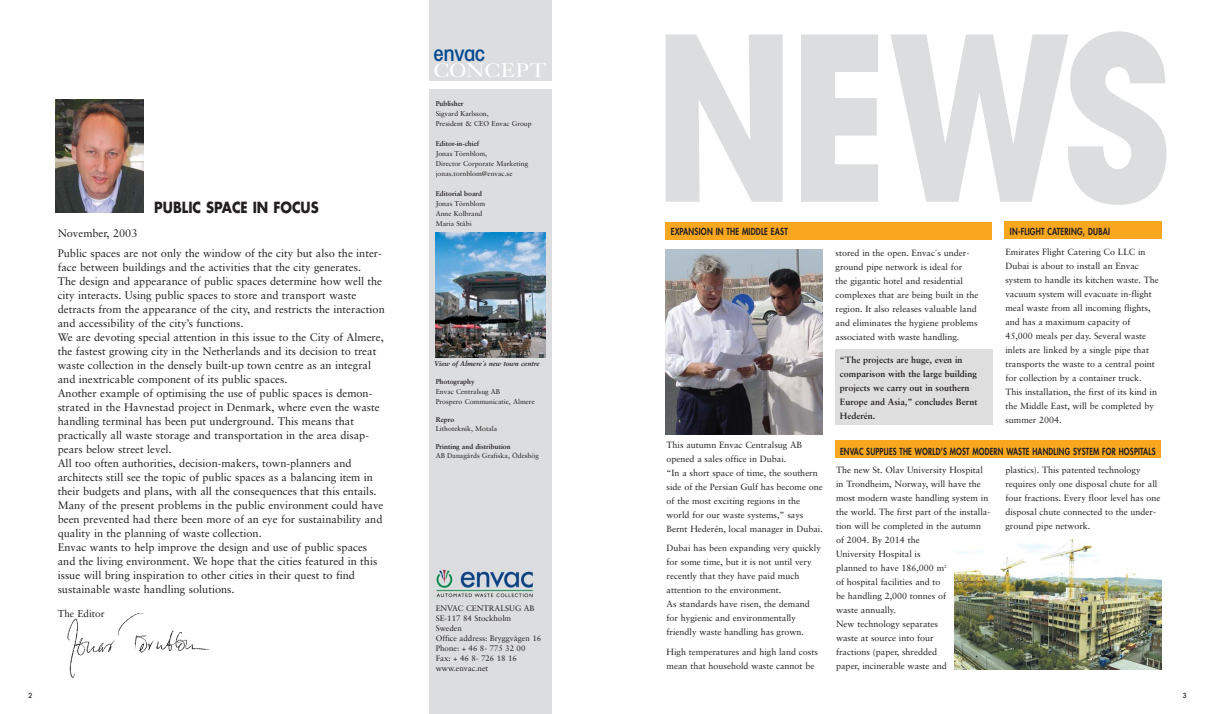
<style>
.page{position:relative;width:1218px;height:714px;background:#fff}
.page>*{position:absolute;margin:0;border:0;box-sizing:border-box;transform-origin:0 0}
.t1{font:700 226px "Avant Garde";color:#dcddde;scale:.83 1}
.t2{font:500 condensed 20.5px "Avant Garde";letter-spacing:-.02em;color:#004990;scale:1.12 1}
.t3{font:20px "Caslon Five Forty Roman SC";color:#fff;scale:1.09 1}
.t4{font:700 15px "Futura";color:#231f20;scale:.87 1}
.t5{font:11px/14px "Sabon";color:#231f20}
.t6{font:10px "Sabon";color:#231f20}
.t7{font:800 9.5px "Futura";letter-spacing:.03em;color:#231f20;scale:.78 1}
.t8{font:800 9.5px "Futura";letter-spacing:.03em;color:#231f20;scale:.8 1}
.t9{font:9px/14px "Sabon";color:#231f20}
.t10{font:700 9px/14px "Sabon";color:#231f20}
.t11{font:8px/10px "Sabon";color:#231f20}
.t12{font:7px/10px "Sabon";color:#231f20}
.t13{font:700 7px "Sabon";color:#231f20}
.t14{font:italic 700 7px "Sabon";color:#231f20}
.t15{font:500 7px "Avant Garde";color:#231f20}
</style>
<div class="page">
<div style="left:835px;top:349px;width:157px;height:75px;background:#dfdedf"></div>
<div style="left:429px;top:0;width:123px;height:714px;background:#dcddde"></div>
<div style="left:399px;top:81px;width:158px;height:8px;background:#fff"></div>
<img style="left:436px;top:233px;width:109px;height:125px">
<div style="left:665px;top:222px;width:327px;height:17px;background:#f8a71f"></div>
<div style="left:1005px;top:221px;width:157px;height:18px;background:#f8a71f"></div>
<div style="left:835px;top:441px;width:326px;height:17px;background:#f8a71f"></div>
<img style="left:56px;top:100px;width:88px;height:113px">
<img style="left:665px;top:250px;width:157px;height:184px">
<img style="left:954px;top:540px;width:208px;height:129px">
<img style="left:67px;top:613px;width:142px;height:66px">
<img style="left:436px;top:569px;width:98px;height:29px">
<h3 class="t4" style="left:154px;top:200px;width:191px">PUBLIC SPACE IN FOCUS</h3>
<p class="t5" style="left:58px;top:224px;width:326px;line-height:19.7px">November, 2003<br>Public spaces are not only the window of the city but also the inter-</p>
<p class="t5" style="left:58px;top:261px;width:329px">face between buildings and the activities that the city generates.<br>The design and appearance of public spaces determine how well the city interacts. Using public spaces to store and transport waste detracts from the appearance of the city, and restricts the interaction and accessibility of the city’s functions.<br>We are devoting special attention in this issue to the City of Almere, the fastest growing city in the Netherlands and its decision to treat waste collection in the densely built-up town centre as an integral and inextricable component of its public spaces.<br>Another example of optimising the use of public spaces is demon&shy;strated in the Havnestad project in Denmark, where even the waste handling terminal has been put underground. This means that practically all waste storage and transportation in the area disap&shy;pears below street level.<br>All too often authorities, decision-makers, town-planners and architects still see the topic of public spaces as a balancing item in their budgets and plans, with all the consequences that this entails.<br>Many of the present problems in the public environment could have been prevented had there been more of an eye for sustainability and quality in the planning of waste collection.<br>Envac wants to help improve the design and use of public spaces and the living environment. We hope that the cities featured in this issue will bring inspiration to other cities in their quest to find sustainable waste handling solutions.</p>
<p class="t6" style="left:58px;top:609px;width:48px">The Editor</p>
<h2 class="t2" style="left:433px;top:47px;width:47px">envac</h2>
<h3 class="t3" style="left:434px;top:63px;width:105px">CONCEPT</h3>
<p class="t13" style="left:436px;top:100px;width:30px">Publisher</p>
<p class="t12" style="left:436px;top:109px;width:98px">Sigvard Karlsson,<br>President &amp; CEO Envac Group</p>
<p class="t13" style="left:436px;top:140px;width:45px">Editor-in-chief</p>
<p class="t12" style="left:436px;top:149px;width:94px">Jonas Törnblom,<br>Director Corporate Marketing jonas.tornblom@envac.se</p>
<p class="t13" style="left:436px;top:190px;width:48px">Editorial board</p>
<p class="t12" style="left:436px;top:199px;width:51px">Jonas Törnblom<br>Anne Kolbrand<br>Maria Ståbi</p>
<p class="t14" style="left:435px;top:361px;width:106px">View of Almere´s new town centre</p>
<p class="t13" style="left:436px;top:379px;width:40px">Photography</p>
<p class="t12" style="left:436px;top:387px;width:101px">Envac Centralsug AB<br>Prospero Communicatie, Almere</p>
<p class="t13" style="left:436px;top:417px;width:20px">Repro</p>
<p class="t12" style="left:436px;top:424px;width:63px">Lithoteknik, Motala</p>
<p class="t13" style="left:436px;top:444px;width:77px">Printing and distribution</p>
<p class="t12" style="left:436px;top:451px;width:105px">AB Danagårds Grafiska, Ödeshög</p>
<p class="t11" style="left:436px;top:603px;width:107px">ENVAC CENTRALSUG AB<br>SE-117 84 Stockholm<br>Sweden<br>Office address: Bryggvägen 16<br>Phone: + 46 8- 775 32 00<br>Fax: + 46 8- 726 18 16 www.envac.net</p>
<h1 class="t1" style="left:653px;top:35px;width:625px">NEWS</h1>
<p class="t8" style="left:671px;top:227px;width:148px">EXPANSION IN THE MIDDLE EAST</p>
<p class="t9" style="left:667px;top:438px;width:158px">This autumn Envac Centralsug AB opened a sales office in Dubai.<br>“In a short space of time, the southern side of the Persian Gulf has become one of the most exciting regions in the world for our waste systems,” says Bernt Hederén, local manager in Dubai.</p>
<p class="t9" style="left:667px;top:542px;width:156px">Dubai has been expanding very quickly for some time, but it is not until very recently that they have paid much attention to the environment.<br>As standards have risen, the demand for hygienic and environmentally friendly waste handling has grown.</p>
<p class="t9" style="left:667px;top:646px;width:153px">High temperatures and high land costs mean that household waste cannot be</p>
<p class="t8" style="left:1010px;top:227px;width:127px">IN-FLIGHT CATERING, DUBAI</p>
<p class="t9" style="left:1005px;top:246px;width:155px">Emirates Flight Catering Co LLC in Dubai is about to install an Envac system to handle its kitchen waste. The vacuum system will evacuate in-flight meal waste from all incoming flights, and has a maximum capacity of 45,000 meals per day. Several waste inlets are linked by a single pipe that transports the waste to a central point for collection by a container truck.<br>This installation, the first of its kind in the Middle East, will be completed by summer 2004.</p>
<p class="t7" style="left:840px;top:447px;width:406px">ENVAC SUPPLIES THE WORLD’S MOST MODERN WASTE HANDLING SYSTEM FOR HOSPITALS</p>
<p class="t9" style="left:836px;top:247px;width:144px">stored in the open. Envac´s under&shy;ground pipe network is ideal for<br>the gigantic hotel and residential complexes that are being built in the region. It also releases valuable land and eliminates the hygiene problems associated with waste handling.</p>
<p class="t10" style="left:840px;top:353px;width:139px">“The projects are huge, even in comparison with the large building projects we carry out in southern<br>Europe and Asia,” concludes Bernt<br>Hederén.</p>
<p class="t9" style="left:836px;top:464px;width:156px">The new St. Olav University Hospital in Trondheim, Norway, will have the most modern waste handling system in the world. The first part of the installa&shy;tion will be completed in the autumn of 2004. By 2014 the<br>University Hospital is<br>planned to have 186,000 m<sup>2<br></sup>of hospital facilities and to<br>be handling 2,000 tonnes of<br>waste annually.<br>New technology separates<br>waste at source into four<br>fractions (paper, shredded<br>paper, incinerable waste and</p>
<p class="t9" style="left:1005px;top:464px;width:156px">plastics). This patented technology requires only one disposal chute for all four fractions. Every floor level has one disposal chute connected to the under&shy;ground pipe network.</p>
<p class="t15" style="left:28px;top:693px;width:5px">2</p>
<p class="t15" style="left:1183px;top:693px;width:5px">3</p>
</div>
